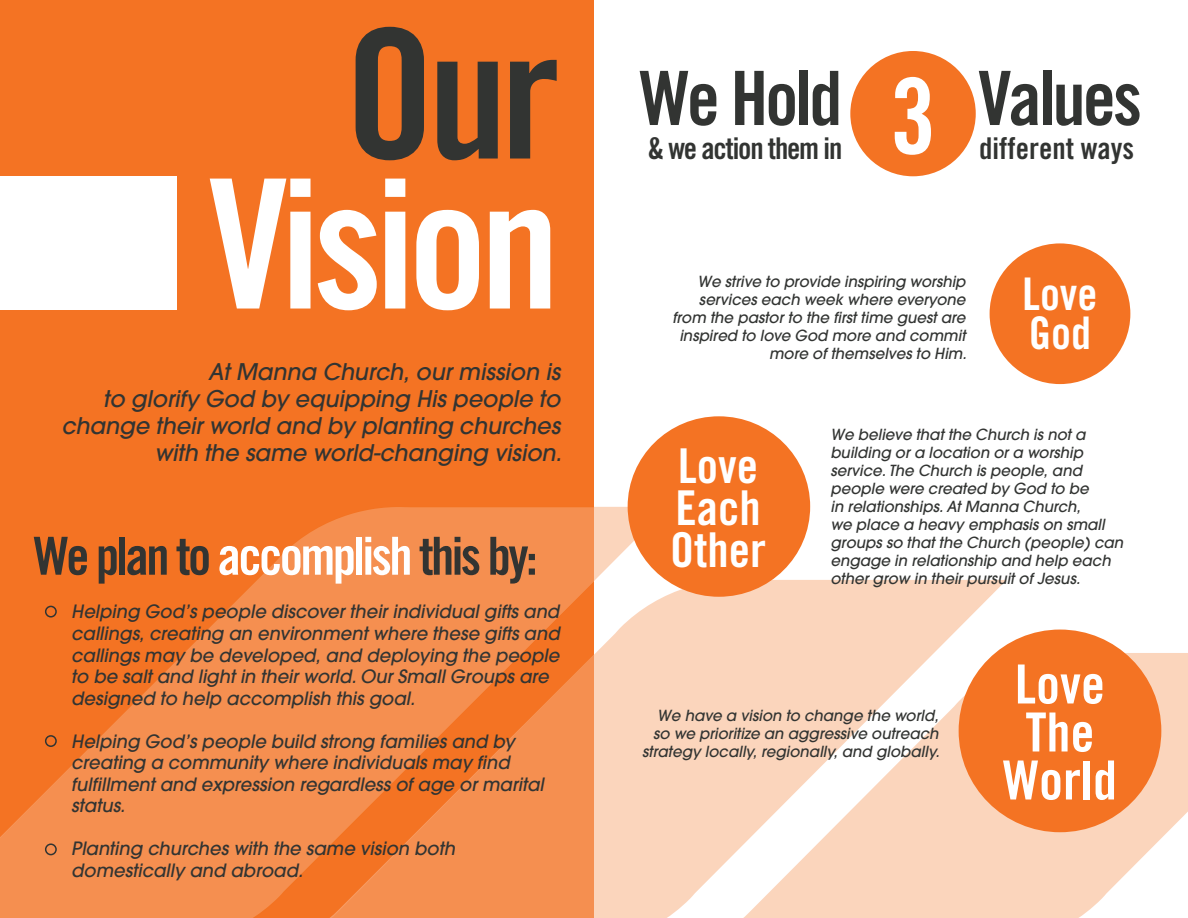
<style>
.page{position:relative;width:1188px;height:918px;background:#fff}
.page>*{position:absolute;margin:0;border:0;box-sizing:border-box;transform-origin:0 0}
.t1{font:180px "Trade Gothic Bold Cond Twenty";letter-spacing:-.04em;color:#fff}
.t2{font:180px "Trade Gothic Bold Cond Twenty";color:#323432}
.t3{font:105px "Trade Gothic Bold Cond Twenty";color:#fff}
.t4{font:75px "Trade Gothic Bold Cond Twenty";letter-spacing:-.04em;color:#323432}
.t5{font:54px "Trade Gothic Bold Cond Twenty";color:#fff}
.t6{font:52.5px "Trade Gothic Bold Cond Twenty";letter-spacing:-.05em;color:#323432}
.t7{font:48px "Trade Gothic Bold Cond Twenty";color:#fff}
.t8{font:45px "Trade Gothic Bold Cond Twenty";color:#fff}
.t9{font:30px "Trade Gothic Bold Cond Twenty";letter-spacing:-.04em;color:#323432}
.t10{font:30px "Trade Gothic Bold Cond Twenty";color:#323432}
.t11{font:italic 500 22.5px/27px "Trendex Light S Si";color:#323432;text-align:right}
.t12{font:italic 500 18px/21.6px "Trendex Light S Si";color:#323432}
.t13{font:italic 500 15px/18px "Trendex Light S Si";color:#323432;text-align:right}
.s1{color:#fff}
</style>
<div class="page">
<div style="left:0;top:0;width:594px;height:918px;background:#f47323"></div>
<svg style="left:0;top:507px;width:665px;height:411px;fill:#f58f50"></svg>
<svg style="left:255px;top:580px;width:752px;height:338px;fill:#f58f50"></svg>
<svg style="left:667px;top:653px;width:521px;height:265px;fill:#fbd5bc"></svg>
<div style="left:0;top:177px;width:176px;height:133px;background:#fff"></div>
<div style="left:850px;top:51px;width:126px;height:125px;background:#f47323;border-radius:50%"></div>
<div style="left:990px;top:243px;width:140px;height:141px;background:#f47323;border-radius:50%"></div>
<div style="left:628px;top:416px;width:182px;height:181px;background:#f47323;border-radius:50%"></div>
<div style="left:959px;top:630px;width:202px;height:202px;background:#f47323;border-radius:50%"></div>
<div style="left:45px;top:606px;width:12px;height:12px;border:2px solid #323432;border-radius:50%"></div>
<div style="left:45px;top:735px;width:12px;height:12px;border:2px solid #323432;border-radius:50%"></div>
<div style="left:45px;top:843px;width:12px;height:12px;border:2px solid #323432;border-radius:50%"></div>
<p class="t2" style="left:345px;top:-15px;width:217px">Our</p>
<p class="t1" style="left:208px;top:135px;width:353px">Vision</p>
<p class="t11" style="left:208px;top:358px;width:354px">At Manna Church, our mission is</p>
<p class="t11" style="left:61px;top:385px;width:502px">to glorify God by equipping His people to change their world and by planting churches with the same world-changing vision.</p>
<p class="t6" style="left:34px;top:524px;width:505px">We plan to <span class="s1">accomplish</span> this by:</p>
<p class="t12" style="left:71px;top:601px;width:490px">Helping God’s people discover their individual gifts and callings, creating an environment where these gifts and callings may be developed, and deploying the people to be salt and light in their world. Our Small Groups are designed to help accomplish this goal.</p>
<p class="t12" style="left:71px;top:730px;width:474px">Helping God’s people build strong families and by creating a community where individuals may find fulfillment and expression regardless of age or marital status.</p>
<p class="t12" style="left:71px;top:838px;width:385px">Planting churches with the same vision both domestically and abroad.</p>
<p class="t4" style="left:640px;top:53px;width:204px">We Hold</p>
<p class="t9" style="left:647px;top:130px;width:196px">&amp; we action them in</p>
<p class="t10" style="left:979px;top:130px;width:156px">different ways</p>
<p class="t4" style="left:978px;top:53px;width:166px">Values</p>
<p class="t3" style="left:890px;top:53px;width:48px">3</p>
<p class="t13" style="left:672px;top:272px;width:296px">We strive to provide inspiring worship services each week where everyone from the pastor to the first time guest are inspired to love God more and commit more of themselves to Him.</p>
<p class="t8" style="left:1023px;top:266px;width:76px">Love</p>
<p class="t8" style="left:1029px;top:305px;width:64px">God</p>
<p class="t7" style="left:678px;top:436px;width:81px">Love</p>
<p class="t7" style="left:676px;top:478px;width:87px">Each</p>
<p class="t7" style="left:670px;top:520px;width:97px">Other</p>
<p class="t13" style="left:830px;top:426px;width:294px;text-align:left">We believe that the Church is not a building or a location or a worship service. The Church is people, and people were created by God to be<br>in relationships. At Manna Church,<br>we place a heavy emphasis on small groups so that the Church (people) can engage in relationship and help each other grow in their pursuit of Jesus.</p>
<p class="t13" style="left:642px;top:707px;width:299px">We have a vision to change the world, so we prioritize an aggressive outreach strategy locally, regionally, and globally.</p>
<p class="t5" style="left:1015px;top:651px;width:91px">Love</p>
<p class="t5" style="left:1026px;top:699px;width:70px">The</p>
<p class="t5" style="left:1003px;top:747px;width:115px">World</p>
</div>
